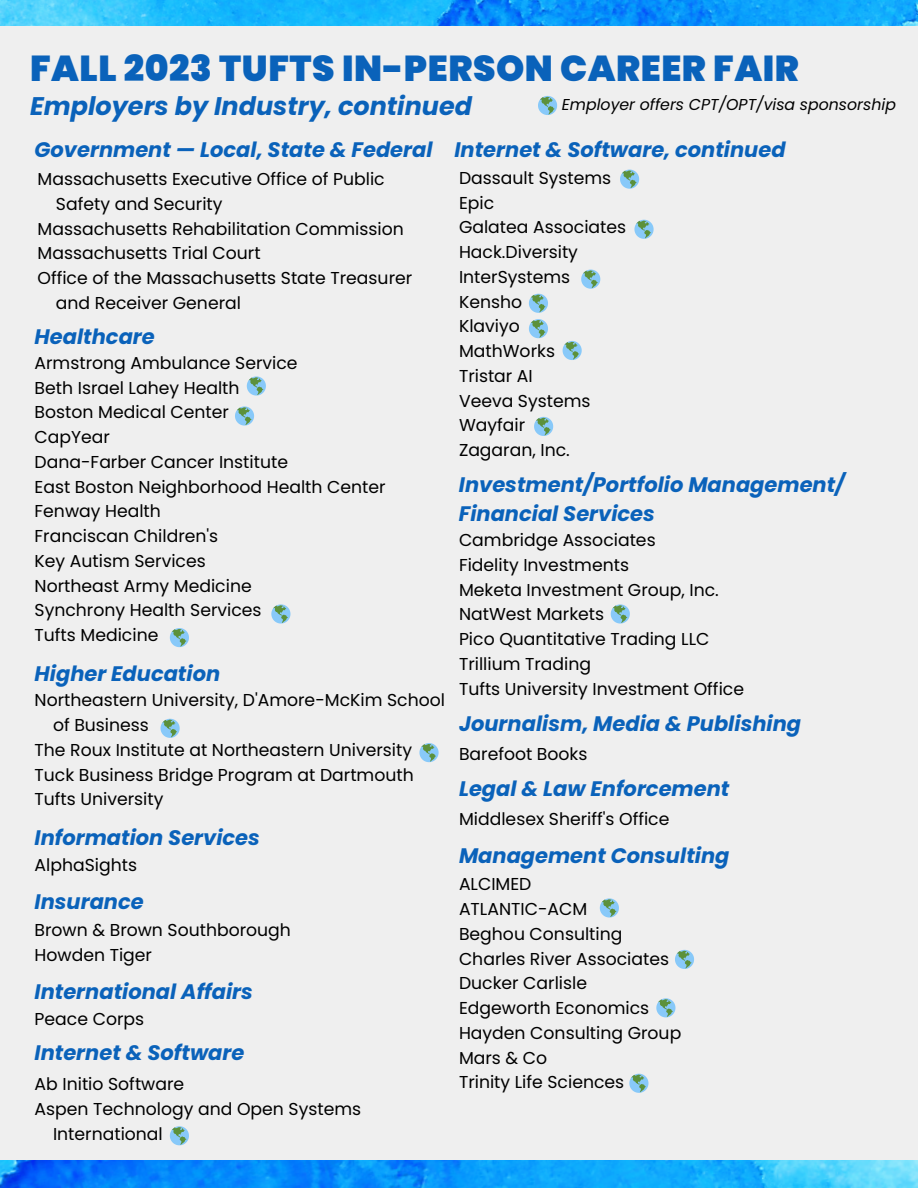
<style>
.page{position:relative;width:918px;height:1188px;background:#efefef}
.page>*{position:absolute;margin:0;border:0;box-sizing:border-box;transform-origin:0 0}
.t1{font:900 36px "Poppins";letter-spacing:.015em;color:#0a62ba}
.t2{font:italic 700 25.5px "Poppins";color:#0a62ba}
.t3{font:italic 700 21px "Poppins";color:#0a62ba}
.t4{font:17.25px "Poppins";color:#000}
.t5{font:italic 15.75px "Poppins";color:#000}
</style>
<div class="page">
<img style="left:0;top:0;width:918px;height:26px">
<img style="left:0;top:1005px;width:918px;height:183px">
<div style="left:0;top:1042px;width:918px;height:118px;background:#efefef"></div>
<svg style="left:247px;top:376px;width:19px;height:20px"></svg>
<svg style="left:235px;top:406px;width:19px;height:20px"></svg>
<svg style="left:620px;top:170px;width:19px;height:19px"></svg>
<svg style="left:611px;top:604px;width:19px;height:20px"></svg>
<svg style="left:271px;top:604px;width:19px;height:20px"></svg>
<svg style="left:170px;top:628px;width:19px;height:19px"></svg>
<svg style="left:161px;top:719px;width:19px;height:19px"></svg>
<svg style="left:170px;top:1126px;width:19px;height:19px"></svg>
<svg style="left:634px;top:220px;width:20px;height:19px"></svg>
<svg style="left:581px;top:270px;width:19px;height:19px"></svg>
<svg style="left:529px;top:294px;width:19px;height:19px"></svg>
<svg style="left:529px;top:319px;width:19px;height:19px"></svg>
<svg style="left:563px;top:341px;width:19px;height:19px"></svg>
<svg style="left:534px;top:417px;width:19px;height:19px"></svg>
<svg style="left:419px;top:743px;width:20px;height:19px"></svg>
<svg style="left:600px;top:898px;width:19px;height:20px"></svg>
<svg style="left:675px;top:950px;width:19px;height:19px"></svg>
<svg style="left:656px;top:998px;width:19px;height:19px"></svg>
<svg style="left:629px;top:1074px;width:19px;height:19px"></svg>
<svg style="left:538px;top:96px;width:19px;height:19px"></svg>
<p class="t1" style="left:30px;top:44px;width:771px">FALL 2023 TUFTS IN-PERSON CAREER FAIR</p>
<p class="t2" style="left:30px;top:88px;width:444px">Employers by Industry, continued</p>
<p class="t5" style="left:562px;top:94px;width:336px">Employer offers CPT/OPT/visa sponsorship</p>
<p class="t3" style="left:35px;top:135px;width:400px">Government — Local, State &amp; Federal</p>
<p class="t3" style="left:454px;top:135px;width:333px">Internet &amp; Software, continued</p>
<p class="t4" style="left:38px;top:167px;width:349px">Massachusetts Executive Office of Public</p>
<p class="t4" style="left:56px;top:192px;width:168px">Safety and Security</p>
<p class="t4" style="left:38px;top:217px;width:368px">Massachusetts Rehabilitation Commission</p>
<p class="t4" style="left:38px;top:241px;width:225px">Massachusetts Trial Court</p>
<p class="t4" style="left:38px;top:266px;width:376px">Office of the Massachusetts State Treasurer</p>
<p class="t4" style="left:56px;top:291px;width:187px">and Receiver General</p>
<p class="t3" style="left:35px;top:322px;width:122px">Healthcare</p>
<p class="t4" style="left:35px;top:351px;width:264px">Armstrong Ambulance Service</p>
<p class="t4" style="left:35px;top:376px;width:207px">Beth Israel Lahey Health</p>
<p class="t4" style="left:35px;top:400px;width:196px">Boston Medical Center</p>
<p class="t4" style="left:35px;top:425px;width:77px">CapYear</p>
<p class="t4" style="left:35px;top:450px;width:255px">Dana-Farber Cancer Institute</p>
<p class="t4" style="left:35px;top:475px;width:353px">East Boston Neighborhood Health Center</p>
<p class="t4" style="left:35px;top:499px;width:128px">Fenway Health</p>
<p class="t4" style="left:35px;top:524px;width:185px">Franciscan Children's</p>
<p class="t4" style="left:35px;top:549px;width:173px">Key Autism Services</p>
<p class="t4" style="left:35px;top:574px;width:219px">Northeast Army Medicine</p>
<p class="t4" style="left:35px;top:598px;width:228px">Synchrony Health Services</p>
<p class="t4" style="left:35px;top:623px;width:125px">Tufts Medicine</p>
<p class="t3" style="left:35px;top:659px;width:187px">Higher Education</p>
<p class="t4" style="left:35px;top:688px;width:412px">Northeastern University, D'Amore-McKim School</p>
<p class="t4" style="left:53px;top:713px;width:97px">of Business</p>
<p class="t4" style="left:35px;top:738px;width:379px">The Roux Institute at Northeastern University</p>
<p class="t4" style="left:35px;top:763px;width:381px">Tuck Business Bridge Program at Dartmouth</p>
<p class="t4" style="left:35px;top:787px;width:130px">Tufts University</p>
<p class="t3" style="left:35px;top:823px;width:227px">Information Services</p>
<p class="t4" style="left:35px;top:853px;width:104px">AlphaSights</p>
<p class="t3" style="left:35px;top:887px;width:111px">Insurance</p>
<p class="t4" style="left:35px;top:918px;width:258px">Brown &amp; Brown Southborough</p>
<p class="t4" style="left:35px;top:943px;width:119px">Howden Tiger</p>
<p class="t3" style="left:35px;top:977px;width:220px">International Affairs</p>
<p class="t4" style="left:35px;top:1007px;width:111px">Peace Corps</p>
<p class="t3" style="left:35px;top:1038px;width:211px">Internet &amp; Software</p>
<p class="t4" style="left:35px;top:1072px;width:151px">Ab Initio Software</p>
<p class="t4" style="left:35px;top:1097px;width:328px">Aspen Technology and Open Systems</p>
<p class="t4" style="left:53px;top:1121px;width:111px">International</p>
<p class="t4" style="left:459px;top:166px;width:154px">Dassault Systems</p>
<p class="t4" style="left:459px;top:190px;width:37px">Epic</p>
<p class="t4" style="left:459px;top:215px;width:169px">Galatea Associates</p>
<p class="t4" style="left:459px;top:240px;width:121px">Hack.Diversity</p>
<p class="t4" style="left:459px;top:265px;width:113px">InterSystems</p>
<p class="t4" style="left:459px;top:289px;width:65px">Kensho</p>
<p class="t4" style="left:459px;top:314px;width:62px">Klaviyo</p>
<p class="t4" style="left:459px;top:339px;width:97px">MathWorks</p>
<p class="t4" style="left:459px;top:364px;width:75px">Tristar AI</p>
<p class="t4" style="left:459px;top:388px;width:133px">Veeva Systems</p>
<p class="t4" style="left:459px;top:413px;width:68px">Wayfair</p>
<p class="t4" style="left:459px;top:438px;width:112px">Zagaran, Inc.</p>
<p class="t3" style="left:459px;top:470px;width:387px">Investment/Portfolio Management/</p>
<p class="t3" style="left:459px;top:499px;width:198px">Financial Services</p>
<p class="t4" style="left:459px;top:528px;width:198px">Cambridge Associates</p>
<p class="t4" style="left:459px;top:553px;width:172px">Fidelity Investments</p>
<p class="t4" style="left:459px;top:577px;width:261px">Meketa Investment Group, Inc.</p>
<p class="t4" style="left:459px;top:602px;width:147px">NatWest Markets</p>
<p class="t4" style="left:459px;top:627px;width:252px">Pico Quantitative Trading LLC</p>
<p class="t4" style="left:459px;top:652px;width:134px">Trillium Trading</p>
<p class="t4" style="left:459px;top:676px;width:287px">Tufts University Investment Office</p>
<p class="t3" style="left:459px;top:709px;width:344px">Journalism, Media &amp; Publishing</p>
<p class="t4" style="left:459px;top:742px;width:130px">Barefoot Books</p>
<p class="t3" style="left:459px;top:774px;width:272px">Legal &amp; Law Enforcement</p>
<p class="t4" style="left:459px;top:807px;width:212px">Middlesex Sheriff's Office</p>
<p class="t3" style="left:459px;top:840px;width:272px">Management Consulting</p>
<p class="t4" style="left:459px;top:872px;width:74px">ALCIMED</p>
<p class="t4" style="left:459px;top:897px;width:130px">ATLANTIC-ACM</p>
<p class="t4" style="left:459px;top:922px;width:165px">Beghou Consulting</p>
<p class="t4" style="left:459px;top:946px;width:212px">Charles River Associates</p>
<p class="t4" style="left:459px;top:971px;width:130px">Ducker Carlisle</p>
<p class="t4" style="left:459px;top:996px;width:192px">Edgeworth Economics</p>
<p class="t4" style="left:459px;top:1021px;width:224px">Hayden Consulting Group</p>
<p class="t4" style="left:459px;top:1045px;width:90px">Mars &amp; Co</p>
<p class="t4" style="left:459px;top:1070px;width:167px">Trinity Life Sciences</p>
</div>
